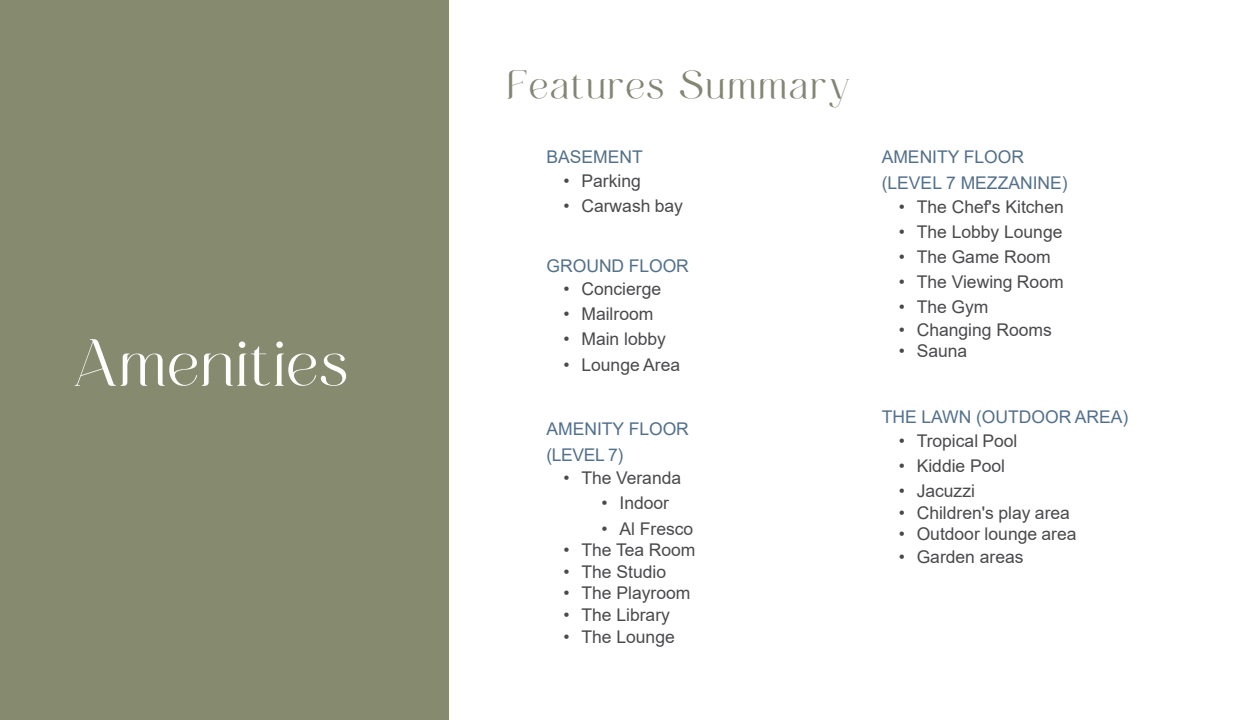
<style>
.page{position:relative;width:1260px;height:720px;background:#fff}
.page>*{position:absolute;margin:0;border:0;box-sizing:border-box;transform-origin:0 0}
.t1{font:57.5px "Fugi";color:#fefefd}
.t2{font:35px "Fugi";letter-spacing:.03em;color:#828673}
.t3{font:17.5px "Arial";color:#4a4a4d}
.t4{font:17.5px "Arial";color:#53708b}
</style>
<div class="page">
<div style="left:0;top:0;width:448px;height:720px;background:#868b6f"></div>
<p class="t1" style="left:72px;top:326px;width:277px">Amenities</p>
<h2 class="t2" style="left:507px;top:63px;width:345px">Features Summary</h2>
<p class="t4" style="left:546px;top:145px;width:98px">BASEMENT</p>
<p class="t3" style="left:563px;top:169px;width:79px">• Parking</p>
<p class="t3" style="left:563px;top:194px;width:121px">• Carwash bay</p>
<p class="t4" style="left:546px;top:253px;width:144px">GROUND FLOOR</p>
<p class="t3" style="left:563px;top:277px;width:99px">• Concierge</p>
<p class="t3" style="left:563px;top:302px;width:91px">• Mailroom</p>
<p class="t3" style="left:563px;top:327px;width:104px">• Main lobby</p>
<p class="t3" style="left:563px;top:352px;width:118px">• Lounge Area</p>
<p class="t4" style="left:546px;top:417px;width:144px">AMENITY FLOOR</p>
<p class="t4" style="left:546px;top:442px;width:78px">(LEVEL 7)</p>
<p class="t3" style="left:563px;top:466px;width:119px">• The Veranda</p>
<p class="t3" style="left:601px;top:491px;width:69px">• Indoor</p>
<p class="t3" style="left:601px;top:516px;width:93px">• Al Fresco</p>
<p class="t3" style="left:563px;top:538px;width:133px">• The Tea Room</p>
<p class="t3" style="left:563px;top:560px;width:104px">• The Studio</p>
<p class="t3" style="left:563px;top:581px;width:128px">• The Playroom</p>
<p class="t3" style="left:563px;top:603px;width:108px">• The Library</p>
<p class="t3" style="left:563px;top:624px;width:113px">• The Lounge</p>
<p class="t4" style="left:882px;top:145px;width:144px">AMENITY FLOOR</p>
<p class="t4" style="left:882px;top:171px;width:187px">(LEVEL 7 MEZZANINE)</p>
<p class="t3" style="left:899px;top:194px;width:167px">• The Chef's Kitchen</p>
<p class="t3" style="left:899px;top:219px;width:165px">• The Lobby Lounge</p>
<p class="t3" style="left:899px;top:245px;width:154px">• The Game Room</p>
<p class="t3" style="left:899px;top:270px;width:166px">• The Viewing Room</p>
<p class="t3" style="left:899px;top:295px;width:91px">• The Gym</p>
<p class="t3" style="left:899px;top:318px;width:155px">• Changing Rooms</p>
<p class="t3" style="left:899px;top:339px;width:70px">• Sauna</p>
<p class="t4" style="left:882px;top:405px;width:248px">THE LAWN (OUTDOOR AREA)</p>
<p class="t3" style="left:899px;top:429px;width:120px">• Tropical Pool</p>
<p class="t3" style="left:899px;top:454px;width:108px">• Kiddie Pool</p>
<p class="t3" style="left:899px;top:479px;width:78px">• Jacuzzi</p>
<p class="t3" style="left:899px;top:500px;width:173px">• Children's play area</p>
<p class="t3" style="left:899px;top:522px;width:179px">• Outdoor lounge area</p>
<p class="t3" style="left:899px;top:545px;width:126px">• Garden areas</p>
</div>
